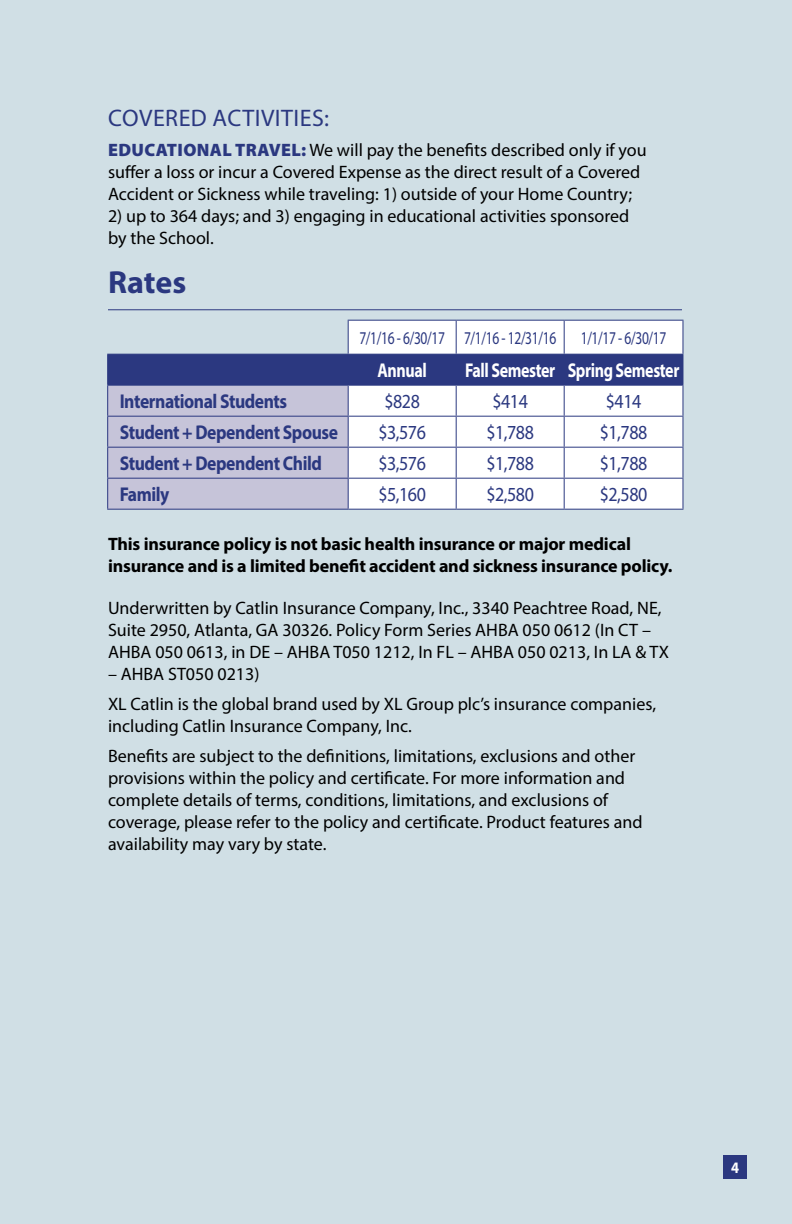
<style>
.page{position:relative;width:792px;height:1224px;background:#d0dfe5}
.page>*{position:absolute;margin:0;border:0;box-sizing:border-box;transform-origin:0 0}
.t1{font:700 32px "Myriad Pro";color:#2b3880}
.t2{font:24px "Myriad Pro";letter-spacing:.02em;color:#2b3880}
.t3{font:700 20px "Myriad Pro";letter-spacing:-.025em;color:#2b3880;scale:.88 1}
.t4{font:20px "Myriad Pro";letter-spacing:-.025em;color:#2b3880;scale:.9 1}
.t5{font:700 20px "Myriad Pro";letter-spacing:-.025em;color:#fff;scale:.8 1}
.t6{font:18px/22px "Myriad Pro";color:#000}
.t7{font:700 18px/22px "Myriad Pro";letter-spacing:-.01em;color:#000}
.t8{font:18px "Myriad Pro";letter-spacing:-.025em;color:#2b3880;scale:.75 1}
.t9{font:700 16px "Myriad Pro";color:#fff;scale:.9 1}
.s1{font-weight:900;color:#2b3880}
</style>
<div class="page">
<div style="left:723px;top:1155px;width:24px;height:24px;background:#2b3880"></div>
<hr style="left:108px;top:309px;width:574px;height:1px;background:#2b3880">
<svg style="left:108px;top:320px;width:574px;height:189px;background:#a6abc8"></svg>
<div style="left:349px;top:386px;width:333px;height:123px;background:#fff"></div>
<hr style="left:456px;top:355px;width:1px;height:30px;background:#2b3880">
<hr style="left:564px;top:355px;width:1px;height:30px;background:#2b3880">
<hr style="left:682px;top:355px;width:1px;height:30px;background:#2b3880">
<hr style="left:107px;top:386px;width:1px;height:30px;background:#2b3880">
<hr style="left:348px;top:385px;width:108px;height:1px;background:#2b3880">
<hr style="left:348px;top:386px;width:1px;height:30px;background:#2b3880">
<hr style="left:456px;top:385px;width:108px;height:1px;background:#2b3880">
<hr style="left:456px;top:386px;width:1px;height:30px;background:#2b3880">
<hr style="left:564px;top:385px;width:119px;height:1px;background:#2b3880">
<hr style="left:564px;top:386px;width:1px;height:30px;background:#2b3880">
<hr style="left:682px;top:386px;width:1px;height:30px;background:#2b3880">
<hr style="left:107px;top:416px;width:241px;height:1px;background:#2b3880">
<hr style="left:107px;top:417px;width:1px;height:30px;background:#2b3880">
<hr style="left:348px;top:416px;width:108px;height:1px;background:#2b3880">
<hr style="left:348px;top:417px;width:1px;height:30px;background:#2b3880">
<hr style="left:456px;top:416px;width:108px;height:1px;background:#2b3880">
<hr style="left:456px;top:417px;width:1px;height:30px;background:#2b3880">
<hr style="left:564px;top:416px;width:119px;height:1px;background:#2b3880">
<hr style="left:564px;top:417px;width:1px;height:30px;background:#2b3880">
<hr style="left:682px;top:417px;width:1px;height:30px;background:#2b3880">
<hr style="left:107px;top:447px;width:241px;height:1px;background:#2b3880">
<hr style="left:107px;top:448px;width:1px;height:30px;background:#2b3880">
<hr style="left:348px;top:447px;width:108px;height:1px;background:#2b3880">
<hr style="left:348px;top:448px;width:1px;height:30px;background:#2b3880">
<hr style="left:456px;top:447px;width:108px;height:1px;background:#2b3880">
<hr style="left:456px;top:448px;width:1px;height:30px;background:#2b3880">
<hr style="left:564px;top:447px;width:119px;height:1px;background:#2b3880">
<hr style="left:564px;top:448px;width:1px;height:30px;background:#2b3880">
<hr style="left:682px;top:448px;width:1px;height:30px;background:#2b3880">
<hr style="left:107px;top:478px;width:241px;height:1px;background:#2b3880">
<hr style="left:107px;top:479px;width:1px;height:30px;background:#2b3880">
<hr style="left:348px;top:478px;width:108px;height:1px;background:#2b3880">
<hr style="left:348px;top:479px;width:1px;height:30px;background:#2b3880">
<hr style="left:456px;top:478px;width:108px;height:1px;background:#2b3880">
<hr style="left:456px;top:479px;width:1px;height:30px;background:#2b3880">
<hr style="left:564px;top:478px;width:119px;height:1px;background:#2b3880">
<hr style="left:564px;top:479px;width:1px;height:30px;background:#2b3880">
<hr style="left:682px;top:479px;width:1px;height:30px;background:#2b3880">
<hr style="left:107px;top:509px;width:241px;height:1px;background:#2b3880">
<hr style="left:348px;top:509px;width:108px;height:1px;background:#2b3880">
<hr style="left:456px;top:509px;width:108px;height:1px;background:#2b3880">
<hr style="left:564px;top:509px;width:119px;height:1px;background:#2b3880">
<hr style="left:456px;top:320px;width:108px;height:1px;background:#2b3880">
<hr style="left:564px;top:320px;width:119px;height:1px;background:#2b3880">
<hr style="left:564px;top:321px;width:1px;height:33px;background:#2b3880">
<hr style="left:682px;top:321px;width:1px;height:33px;background:#2b3880">
<hr style="left:456px;top:354px;width:108px;height:1px;background:#2b3880">
<hr style="left:564px;top:354px;width:119px;height:1px;background:#2b3880">
<hr style="left:107px;top:354px;width:241px;height:1px;background:#2b3880">
<hr style="left:107px;top:355px;width:1px;height:30px;background:#2b3880">
<hr style="left:348px;top:355px;width:1px;height:30px;background:#2b3880">
<hr style="left:107px;top:385px;width:241px;height:1px;background:#2b3880">
<hr style="left:348px;top:320px;width:108px;height:1px;background:#2b3880">
<hr style="left:348px;top:321px;width:1px;height:33px;background:#2b3880">
<hr style="left:456px;top:321px;width:1px;height:33px;background:#2b3880">
<hr style="left:348px;top:354px;width:108px;height:1px;background:#2b3880">
<h2 class="t2" style="left:108px;top:103px;width:222px">COVERED ACTIVITIES:</h2>
<p class="t6" style="left:108px;top:139px;width:540px"><span class="s1">EDUCATIONAL TRAVEL:</span> We will pay the benefits described only if you suffer a loss or incur a Covered Expense as the direct result of a Covered<br>Accident or Sickness while traveling: 1) outside of your Home Country;</p>
<p class="t6" style="left:108px;top:205px;width:523px">2) up to 364 days; and 3) engaging in educational activities sponsored by the School.</p>
<h1 class="t1" style="left:108px;top:262px;width:80px">Rates</h1>
<p class="t8" style="left:359px;top:327px;width:264px">7/1/16 - 6/30/17 7/1/16 - 12/31/16</p>
<p class="t8" style="left:581px;top:327px;width:116px">1/1/17 - 6/30/17</p>
<p class="t5" style="left:378px;top:357px;width:63px">Annual</p>
<p class="t5" style="left:465px;top:357px;width:269px">Fall Semester Spring Semester</p>
<p class="t3" style="left:120px;top:388px;width:192px">International Students</p>
<p class="t4" style="left:384px;top:389px;width:41px">$828</p>
<p class="t4" style="left:492px;top:389px;width:41px">$414</p>
<p class="t4" style="left:606px;top:389px;width:41px">$414</p>
<p class="t3" style="left:120px;top:419px;width:250px">Student + Dependent Spouse</p>
<p class="t4" style="left:378px;top:420px;width:54px">$3,576</p>
<p class="t4" style="left:486px;top:420px;width:54px">$1,788</p>
<p class="t4" style="left:600px;top:420px;width:54px">$1,788</p>
<p class="t3" style="left:120px;top:450px;width:231px">Student + Dependent Child</p>
<p class="t4" style="left:378px;top:451px;width:54px">$3,576</p>
<p class="t4" style="left:486px;top:451px;width:54px">$1,788</p>
<p class="t4" style="left:600px;top:451px;width:54px">$1,788</p>
<p class="t3" style="left:120px;top:481px;width:58px">Family</p>
<p class="t4" style="left:378px;top:482px;width:54px">$5,160</p>
<p class="t4" style="left:486px;top:482px;width:54px">$2,580</p>
<p class="t4" style="left:600px;top:482px;width:54px">$2,580</p>
<p class="t7" style="left:108px;top:533px;width:566px">This insurance policy is not basic health insurance or major medical insurance and is a limited benefit accident and sickness insurance policy.</p>
<p class="t6" style="left:108px;top:597px;width:563px">Underwritten by Catlin Insurance Company, Inc., 3340 Peachtree Road, NE,<br>Suite 2950, Atlanta, GA 30326. Policy Form Series AHBA 050 0612 (In CT –<br>AHBA 050 0613, in DE – AHBA T050 1212, In FL – AHBA 050 0213, In LA &amp; TX</p>
<p class="t6" style="left:108px;top:659px;width:550px;line-height:30px">– AHBA ST050 0213)<br>XL Catlin is the global brand used by XL Group plc’s insurance companies,</p>
<p class="t6" style="left:108px;top:711px;width:529px;line-height:30px">including Catlin Insurance Company, Inc.<br>Benefits are subject to the definitions, limitations, exclusions and other</p>
<p class="t6" style="left:108px;top:767px;width:536px">provisions within the policy and certificate. For more information and complete details of terms, conditions, limitations, and exclusions of coverage, please refer to the policy and certificate. Product features and availability may vary by state.</p>
<p class="t9" style="left:731px;top:1157px;width:10px">4</p>
</div>
